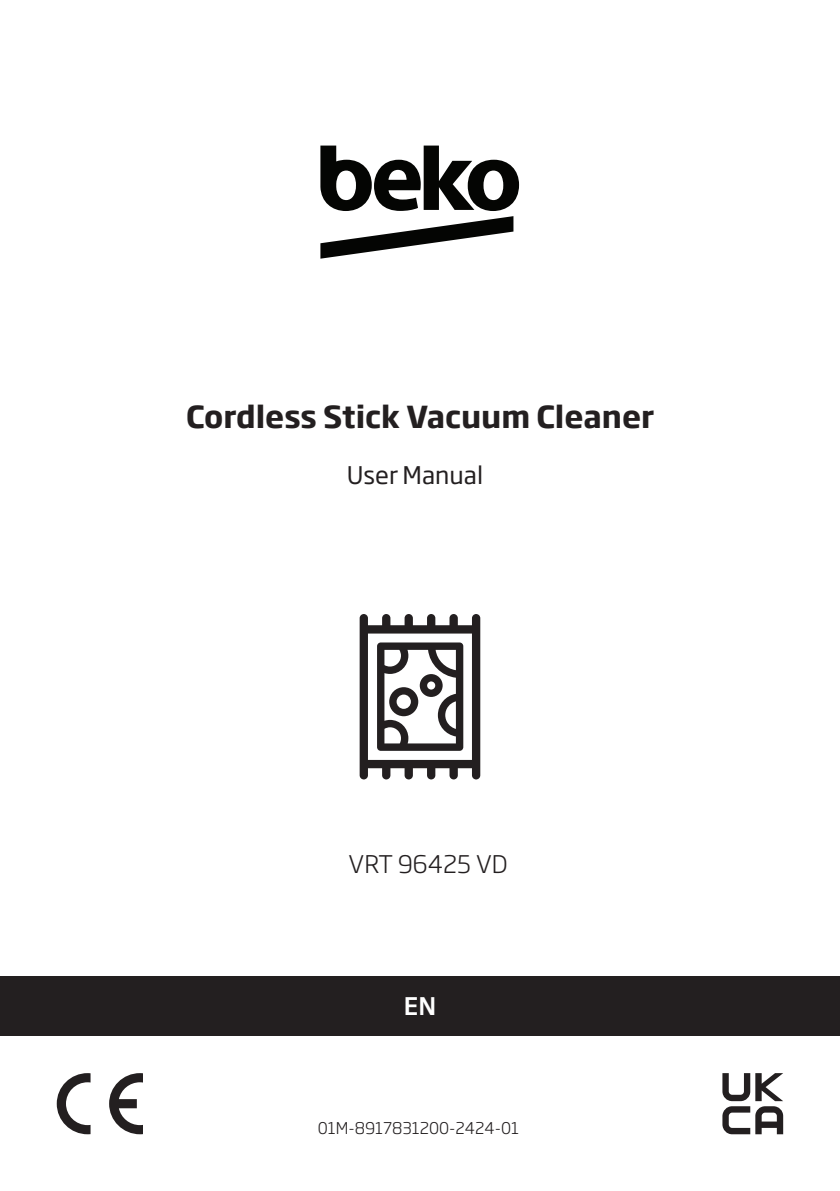
<style>
.page{position:relative;width:840px;height:1191px;background:#fff}
.page>*{position:absolute;margin:0;border:0;box-sizing:border-box;transform-origin:0 0}
.t1{font:700 30px "Soho Gothic Pro";color:#231f20}
.t2{font:300 24px "Soho Gothic Pro";color:#231f20}
.t3{font:24px "Soho Gothic Pro";color:#231f20}
.t4{font:500 24px "Soho Gothic Pro";color:#fff}
.t5{font:300 16px "Soho Gothic Pro";color:#231f20}
</style>
<div class="page">
<div style="left:0;top:976px;width:839px;height:59px;background:#231f20"></div>
<svg style="left:57px;top:1073px;width:33px;height:61px"></svg>
<svg style="left:109px;top:1073px;width:34px;height:61px"></svg>
<svg style="left:320px;top:146px;width:198px;height:113px"></svg>
<svg style="left:359px;top:614px;width:121px;height:165px"></svg>
<svg style="left:722px;top:1073px;width:60px;height:61px"></svg>
<p class="t1" style="left:186px;top:393px;width:469px">Cordless Stick Vacuum Cleaner</p>
<p class="t3" style="left:346px;top:457px;width:138px">User Manual</p>
<p class="t2" style="left:348px;top:845px;width:160px">VRT 96425 VD</p>
<p class="t4" style="left:403px;top:987px;width:34px">EN</p>
<p class="t5" style="left:317px;top:1115px;width:203px">01M-8917831200-2424-01</p>
</div>
